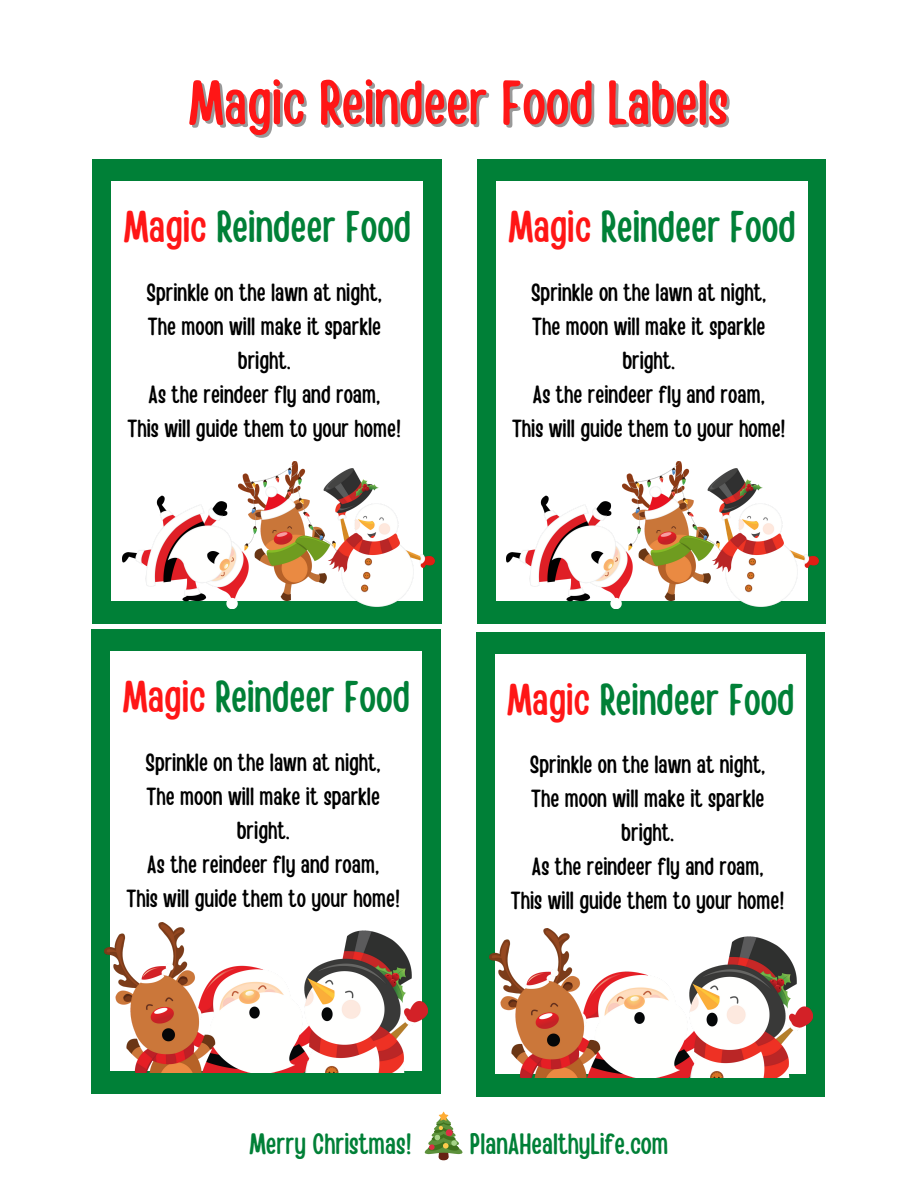
<style>
.page{position:relative;width:918px;height:1188px;background:#fff}
.page>*{position:absolute;margin:0;border:0;box-sizing:border-box;transform-origin:0 0}
.t1{font:62.25px "Handy Casual Condensed";color:#ff1616}
.t2{font:44.25px "Handy Casual Condensed";color:#008037}
.t3{font:29.25px "Handy Casual Condensed";color:#008037}
.t4{font:24.75px/34px "Handy Casual Condensed";color:#000;text-align:center}
.s1{color:#ff1616}
</style>
<div class="page">
<div style="left:92px;top:630px;width:349px;height:464px;background:#008037"></div>
<div style="left:111px;top:651px;width:311px;height:420px;background:#fff"></div>
<img style="left:105px;top:923px;width:323px;height:150px">
<div style="left:476px;top:632px;width:349px;height:464px;background:#008037"></div>
<div style="left:495px;top:654px;width:311px;height:419px;background:#fff"></div>
<img style="left:489px;top:928px;width:323px;height:150px">
<div style="left:93px;top:159px;width:349px;height:464px;background:#008037"></div>
<div style="left:112px;top:181px;width:311px;height:420px;background:#fff"></div>
<img style="left:122px;top:461px;width:312px;height:148px">
<div style="left:477px;top:159px;width:349px;height:464px;background:#008037"></div>
<div style="left:496px;top:181px;width:311px;height:420px;background:#fff"></div>
<img style="left:507px;top:461px;width:312px;height:148px">
<svg style="left:424px;top:1112px;width:39px;height:48px"></svg>
<h1 class="t1" style="left:189px;top:62px;width:541px">Magic Reindeer Food Labels</h1>
<h2 class="t2" style="left:124px;top:198px;width:289px"><span class="s1">Magic</span> Reindeer Food</h2>
<p class="t4" style="left:128px;top:274px;width:275px">Sprinkle on the lawn at night,<br>The moon will make it sparkle bright.<br>As the reindeer fly and roam,<br>This will guide them to your home!</p>
<h2 class="t2" style="left:123px;top:668px;width:289px"><span class="s1">Magic</span> Reindeer Food</h2>
<p class="t4" style="left:126px;top:744px;width:275px">Sprinkle on the lawn at night,<br>The moon will make it sparkle bright.<br>As the reindeer fly and roam,<br>This will guide them to your home!</p>
<h2 class="t2" style="left:508px;top:198px;width:289px"><span class="s1">Magic</span> Reindeer Food</h2>
<p class="t4" style="left:512px;top:274px;width:275px">Sprinkle on the lawn at night,<br>The moon will make it sparkle bright.<br>As the reindeer fly and roam,<br>This will guide them to your home!</p>
<h2 class="t2" style="left:507px;top:671px;width:289px"><span class="s1">Magic</span> Reindeer Food</h2>
<p class="t4" style="left:511px;top:747px;width:275px">Sprinkle on the lawn at night,<br>The moon will make it sparkle bright.<br>As the reindeer fly and roam,<br>This will guide them to your home!</p>
<p class="t3" style="left:249px;top:1125px;width:164px">Merry Christmas!</p>
<p class="t3" style="left:470px;top:1125px;width:200px">PlanAHealthyLife.com</p>
</div>
